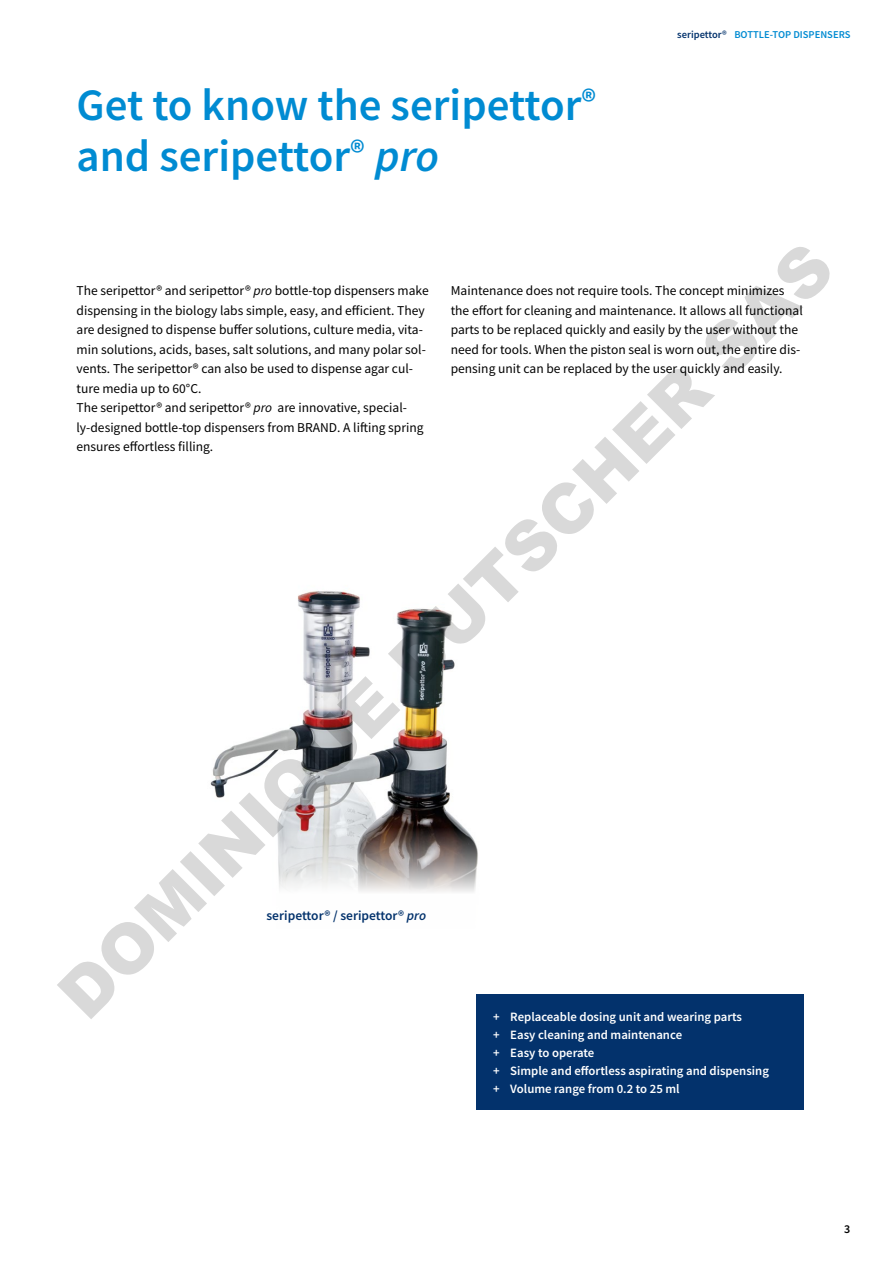
<style>
.page{position:relative;width:893px;height:1263px;background:#fff}
.page>*{position:absolute;margin:0;border:0;box-sizing:border-box;transform-origin:0 0}
.t1{font:900 67.95px "Arial";color:rgb(0 0 0/.15)}
.t2{font:600 45px/51px "Source Sans Pro";color:#008bd2}
.t3{font:13.5px/19.5px "Source Sans Pro";color:#000}
.t4{font:600 13.5px "Source Sans Pro";color:#03326c}
.t5{font:600 12.75px/18px "Source Sans Pro";color:#fff}
.t6{font:600 12px "Source Sans Pro";color:#000}
.t7{font:600 10.5px "Source Sans Pro";color:#008bd2}
.s1{font-style:italic}
.s2{color:#03326c}
</style>
<div class="page">
<img style="left:210px;top:591px;width:268px;height:301px">
<div style="left:476px;top:994px;width:328px;height:116px;background:#03326c"></div>
<h2 class="t2" style="left:77px;top:79px;width:521px">Get to know the seripettor<sup>® </sup>and seripettor<sup>®</sup> <span class="s1">pro</span></h2>
<p class="t7" style="left:677px;top:27px;width:175px"><span class="s2">seripettor®</span> BOTTLE-TOP DISPENSERS</p>
<h1 class="t1" style="left:35px;top:971px;width:1063px;rotate:-45deg">DOMINIQUE DUTSCHER SAS</h1>
<p class="t3" style="left:77px;top:281px;width:354px">The seripettor® and seripettor® <span class="s1">pro</span> bottle-top dispensers make dispensing in the biology labs simple, easy, and efficient. They are designed to dispense buffer solutions, culture media, vita&shy;min solutions, acids, bases, salt solutions, and many polar sol&shy;vents. The seripettor® can also be used to dispense agar cul&shy;ture media up to 60°C.<br>The seripettor® and seripettor® <span class="s1">pro</span> are innovative, special&shy;ly-designed bottle-top dispensers from BRAND. A lifting spring ensures effortless filling.</p>
<p class="t3" style="left:451px;top:281px;width:354px">Maintenance does not require tools. The concept minimizes the effort for cleaning and maintenance. It allows all functional parts to be replaced quickly and easily by the user without the need for tools. When the piston seal is worn out, the entire dis&shy;pensing unit can be replaced by the user quickly and easily.</p>
<p class="t4" style="left:266px;top:907px;width:161px">seripettor® / seripettor® <span class="s1">pro</span></p>
<p class="t5" style="left:493px;top:1008px;width:277px">+ Replaceable dosing unit and wearing parts<br>+ Easy cleaning and maintenance<br>+ Easy to operate<br>+ Simple and effortless aspirating and dispensing + Volume range from 0.2 to 25 ml</p>
<p class="t6" style="left:844px;top:1221px;width:8px">3</p>
</div>
